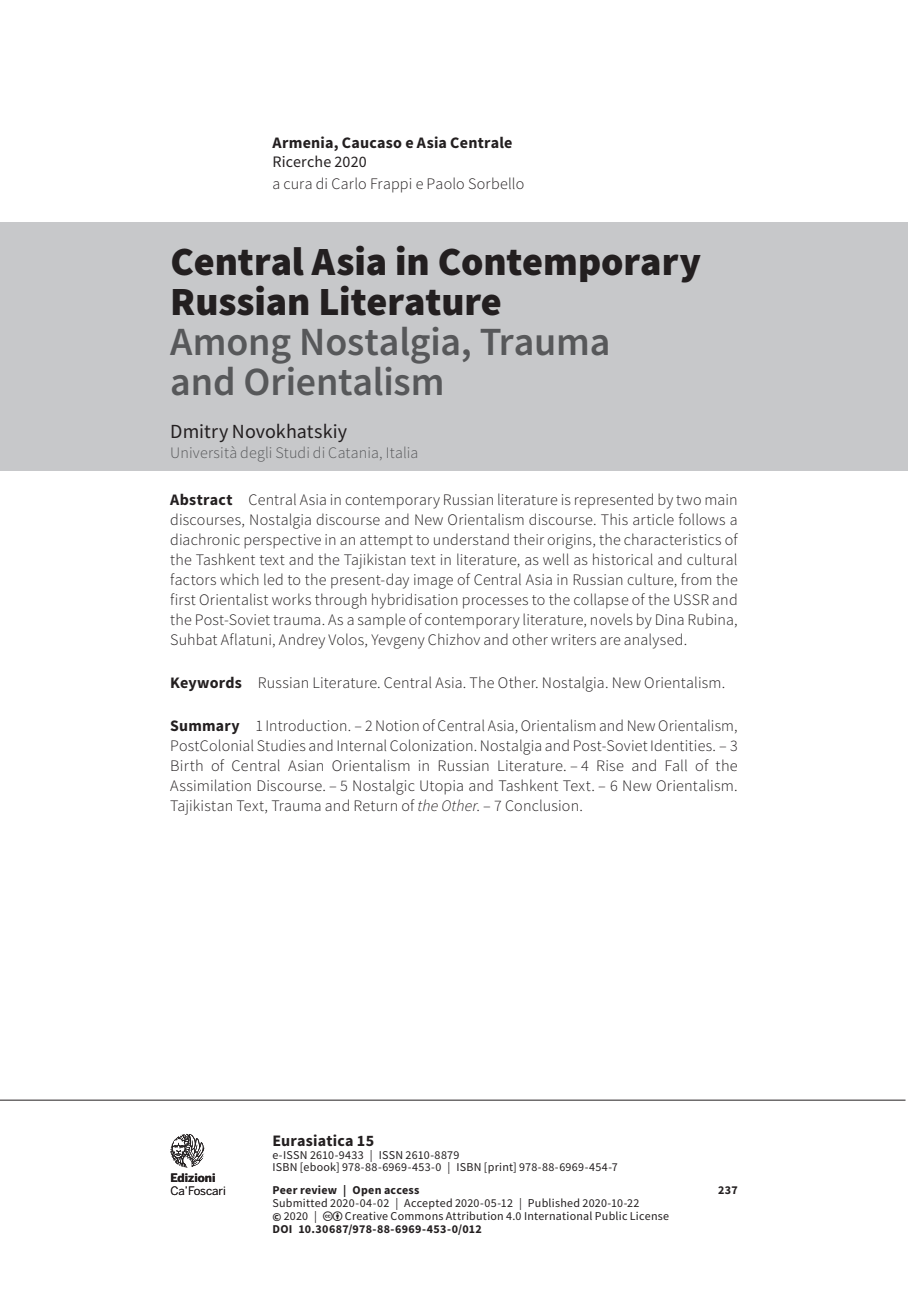
<style>
.page{position:relative;width:908px;height:1304px;background:#fff}
.page>*{position:absolute;margin:0;border:0;box-sizing:border-box;transform-origin:0 0}
.t1{font:900 40px/40px "Source Sans Pro";color:#231f20}
.t2{font:600 40px/40px "Source Sans Pro";letter-spacing:-.005em;color:#57585a}
.t3{font:20px "Source Sans Pro";letter-spacing:.005em;color:#231f20}
.t4{font:300 16px/20px "Source Sans Pro";letter-spacing:.01em;color:#231f20;text-align:justify}
.t5{font:700 16px "Source Sans Pro";letter-spacing:.015em;color:#231f20}
.t6{font:300 16px "Source Sans Pro";letter-spacing:.01em;color:#57585a}
.t7{font:16px "Source Sans Pro";letter-spacing:.01em;color:#231f20}
.t8{font:12px/12.4px "Source Sans Pro";letter-spacing:.02em;color:#231f20}
.t9{font:700 12px "Source Sans Pro";letter-spacing:.025em;color:#231f20}
.t10{font:11.6px "Benton Sans";letter-spacing:-.01em;color:#231f20}
.t11{font:700 11.6px "Benton Sans";color:#231f20}
.s1{font-weight:700}
.s2{font-style:italic}
</style>
<div class="page">
<hr style="left:0;top:1100px;width:905px;height:1px;background:#231f20">
<svg style="left:170px;top:1134px;width:34px;height:33px"></svg>
<div style="left:0;top:223px;width:907px;height:248px;background:#c7c8ca"></div>
<p class="t5" style="left:272px;top:132px;width:241px">Armenia, Caucaso e Asia Centrale</p>
<p class="t7" style="left:272px;top:152px;width:96px">Ricerche 2020</p>
<p class="t4" style="left:272px;top:174px;width:253px">a cura di Carlo Frappi e Paolo Sorbello</p>
<h1 class="t1" style="left:170px;top:241px;width:532px">Central Asia in Contemporary<br>Russian Literature</h1>
<h1 class="t2" style="left:170px;top:322px;width:441px">Among Nostalgia, Trauma and Orientalism</h1>
<p class="t3" style="left:170px;top:419px;width:178px">Dmitry Novokhatskiy</p>
<p class="t6" style="left:170px;top:443px;width:249px">Università degli Studi di Catania, Italia</p>
<p class="t4" style="left:170px;top:490px;width:569px"><span class="s1">Abstract</span> Central Asia in contemporary Russian literature is represented by two main discourses, Nostalgia discourse and New Orientalism discourse. This article follows a diachronic perspective in an attempt to understand their origins, the characteristics of the Tashkent text and the Tajikistan text in literature, as well as historical and cultural factors which led to the present-day image of Central Asia in Russian culture, from the first Orientalist works through hybridisation processes to the collapse of the USSR and the Post-Soviet trauma. As a sample of contemporary literature, novels by Dina Rubina, Suhbat Aflatuni, Andrey Volos, Yevgeny Chizhov and other writers are analysed.</p>
<p class="t4" style="left:170px;top:673px;width:556px"><span class="s1">Keywords</span> Russian Literature. Central Asia. The Other. Nostalgia. New Orientalism.</p>
<p class="t4" style="left:170px;top:715px;width:568px"><span class="s1">Summary</span> 1 Introduction. – 2 Notion of Central Asia, Orientalism and New Orientalism, PostColonial Studies and Internal Colonization. Nostalgia and Post-Soviet Identities. – 3<br>Birth of Central Asian Orientalism in Russian Literature. – 4 Rise and Fall of the Assimilation Discourse. – 5 Nostalgic Utopia and Tashkent Text. – 6 New Orientalism.<br>Tajikistan Text, Trauma and Return of <span class="s2">the Other</span>. – 7 Conclusion.</p>
<p class="t11" style="left:170px;top:1171px;width:47px">Edizioni</p>
<p class="t10" style="left:170px;top:1183px;width:57px">Ca’Foscari</p>
<p class="t5" style="left:272px;top:1130px;width:103px">Eurasiatica 15</p>
<p class="t8" style="left:272px;top:1149px;width:347px">e-ISSN 2610-9433 | ISSN 2610-8879<br>ISBN [ebook] 978-88-6969-453-0 | ISBN [print] 978-88-6969-454-7</p>
<p class="t9" style="left:272px;top:1182px;width:149px">Peer review | Open access</p>
<p class="t9" style="left:717px;top:1182px;width:21px">237</p>
<p class="t8" style="left:272px;top:1197px;width:368px;line-height:13px">Submitted 2020-04-02 | Accepted 2020-05-12 | Published 2020-10-22 <span class="s1">©</span> 2020 |</p>
<p class="t8" style="left:345px;top:1210px;width:325px">Creative Commons Attribution 4.0 International Public License</p>
<p class="t9" style="left:272px;top:1221px;width:211px">DOI 10.30687/978-88-6969-453-0/012</p>
</div>
